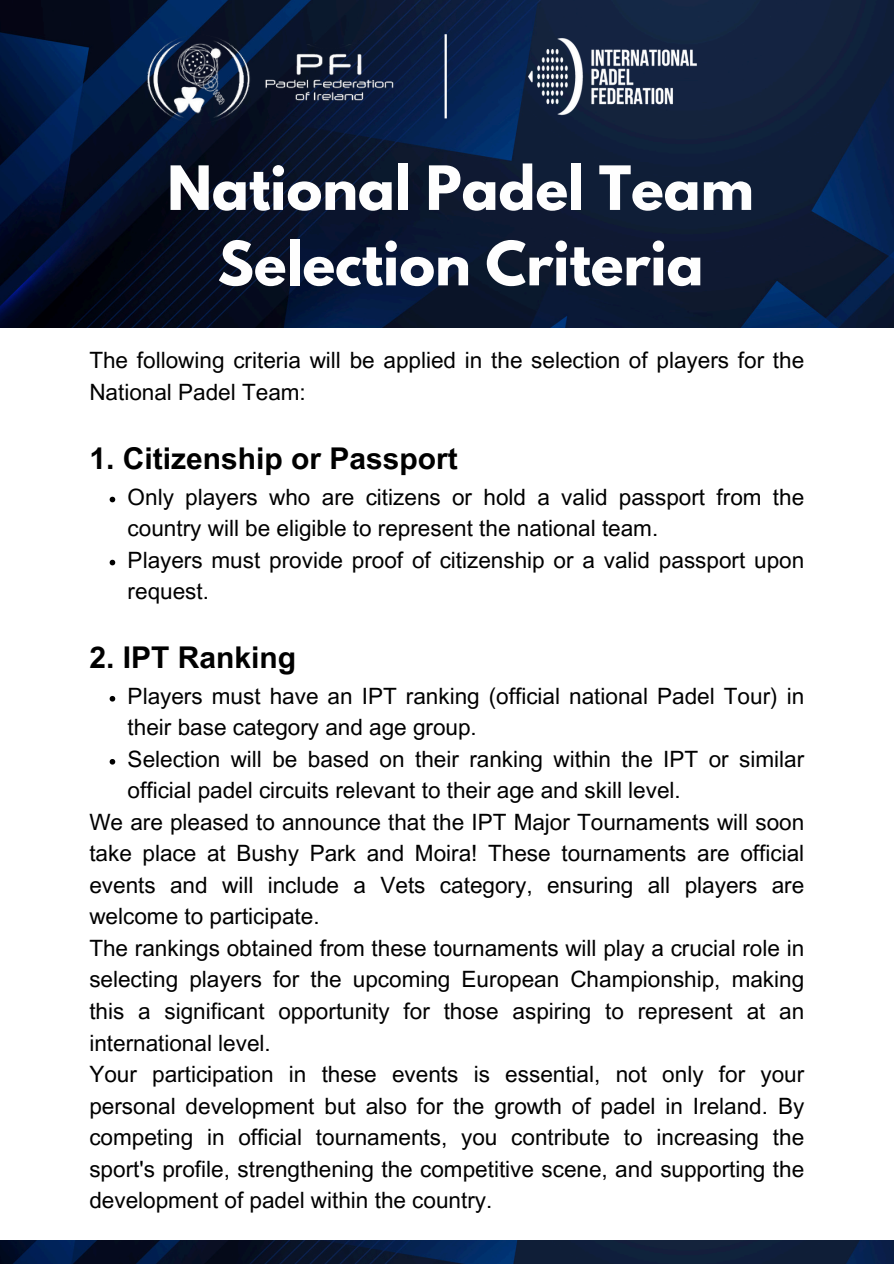
<style>
.page{position:relative;width:894px;height:1264px;background:#fff}
.page>*{position:absolute;margin:0;border:0;box-sizing:border-box;transform-origin:0 0}
.t1{font:700 54px/75.3px "League Spartan";color:#fefefe;text-align:center}
.t2{font:700 30px "Arial MT Pro";color:#000}
.t3{font:22.5px/31.5px "Arial MT Pro";color:#000}
</style>
<div class="page">
<img style="left:0;top:0;width:893px;height:327px">
<img style="left:524px;top:34px;width:176px;height:85px">
<hr style="left:444px;top:34px;width:2px;height:84px;background:#fff">
<img style="left:107px;top:16px;width:183px;height:110px">
<img style="left:248px;top:44px;width:161px;height:72px">
<svg style="left:110px;top:496px;width:5px;height:6px"></svg>
<svg style="left:110px;top:559px;width:5px;height:6px"></svg>
<svg style="left:110px;top:696px;width:5px;height:5px"></svg>
<svg style="left:110px;top:759px;width:5px;height:5px"></svg>
<img style="left:0;top:1240px;width:893px;height:23px">
<p class="t1" style="left:167px;top:157px;width:588px">National Padel Team<br>Selection Criteria</p>
<p class="t3" style="left:89px;top:347px;width:716px">The following criteria will be applied in the selection of players for the<br>National Padel Team:</p>
<p class="t2" style="left:89px;top:447px;width:370px">1. Citizenship or Passport</p>
<p class="t3" style="left:128px;top:484px;width:678px">Only players who are citizens or hold a valid passport from the country will be eligible to represent the national team.</p>
<p class="t3" style="left:128px;top:547px;width:678px">Players must provide proof of citizenship or a valid passport upon request.</p>
<p class="t2" style="left:89px;top:646px;width:208px">2. IPT Ranking</p>
<p class="t3" style="left:128px;top:683px;width:678px">Players must have an IPT ranking (official national Padel Tour) in their base category and age group.</p>
<h1 class="t3" style="left:128px;top:746px;width:678px">Selection will be based on their ranking within the IPT or similar official padel circuits relevant to their age and skill level.</h1>
<p class="t3" style="left:89px;top:809px;width:716px;text-align:justify">We are pleased to announce that the IPT Major Tournaments will soon take place at Bushy Park and Moira! These tournaments are official events and will include a Vets category, ensuring all players are welcome to participate.</p>
<h2 class="t3" style="left:89px;top:935px;width:716px;text-align:justify">The rankings obtained from these tournaments will play a crucial role in selecting players for the upcoming European Championship, making this a significant opportunity for those aspiring to represent at an international level.</h2>
<p class="t3" style="left:89px;top:1061px;width:716px;text-align:justify">Your participation in these events is essential, not only for your personal development but also for the growth of padel in Ireland. By competing in official tournaments, you contribute to increasing the sport's profile, strengthening the competitive scene, and supporting the development of padel within the country.</p>
</div>
